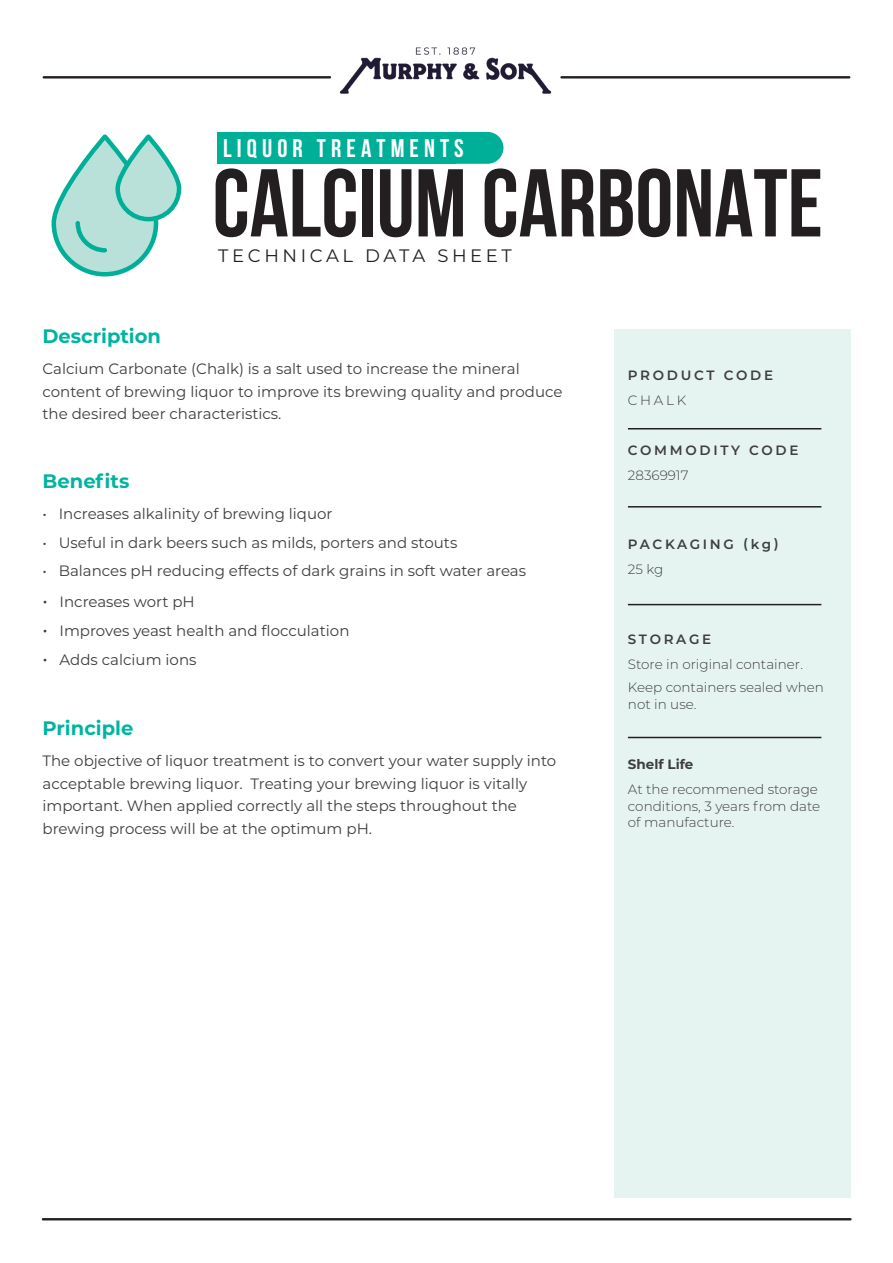
<style>
.page{position:relative;width:893px;height:1263px;background:#fff}
.page>*{position:absolute;margin:0;border:0;box-sizing:border-box;transform-origin:0 0}
.t1{font:700 96px "Bebas Neue";color:#231f20}
.t2{font:700 25.5px "Bebas Neue";letter-spacing:.2em;color:#fff}
.t3{font:700 19.5px "Montserrat";color:#00b5a0}
.t4{font:18px "Montserrat";letter-spacing:.2em;color:#231f20}
.t5{font:15px/22.5px "Montserrat";color:#3e3e3f}
.t6{font:300 13.5px/16.5px "Montserrat";color:#3e3e3f}
.t7{font:600 13.5px "Montserrat";letter-spacing:.2em;color:#3e3e3f}
.t8{font:700 13.5px "Montserrat";color:#3e3e3f}
.s1{font-size:18px}
</style>
<div class="page">
<svg style="left:51px;top:137px;width:110px;height:140px"></svg>
<svg style="left:118px;top:137px;width:61px;height:82px;background:#a7ddd4"></svg>
<div style="left:115px;top:134px;width:66px;height:87px;border:5px solid #00af98;border-radius:31px"></div>
<div style="left:614px;top:330px;width:236px;height:868px;background:#e6f4f1"></div>
<div style="left:297px;top:132px;width:206px;height:32px;background:#00af98;border-radius:16px"></div>
<div style="left:217px;top:132px;width:238px;height:32px;background:#00af98"></div>
<hr style="left:628px;top:428px;width:193px;height:1px;background:#231f20">
<hr style="left:628px;top:604px;width:193px;height:1px;background:#231f20">
<hr style="left:561px;top:76px;width:288px;height:3px;background:#231f20">
<hr style="left:44px;top:76px;width:286px;height:3px;background:#231f20">
<img style="left:289px;top:47px;width:314px;height:47px">
<hr style="left:628px;top:506px;width:193px;height:1px;background:#231f20">
<hr style="left:43px;top:1218px;width:807px;height:2px;background:#231f20">
<hr style="left:628px;top:737px;width:193px;height:1px;background:#231f20">
<p class="t2" style="left:223px;top:134px;width:242px">LIQUOR TREATMENTS</p>
<p class="t1" style="left:213px;top:151px;width:612px">CALCIUM CARBONATE</p>
<p class="t4" style="left:218px;top:243px;width:295px">TECHNICAL DATA SHEET</p>
<p class="t3" style="left:43px;top:322px;width:120px">Description</p>
<p class="t5" style="left:43px;top:357px;width:521px">Calcium Carbonate (Chalk) is a salt used to increase the mineral content of brewing liquor to improve its brewing quality and produce the desired beer characteristics.</p>
<p class="t3" style="left:43px;top:467px;width:88px">Benefits</p>
<p class="t5" style="left:43px;top:502px;width:292px">• Increases alkalinity of brewing liquor</p>
<p class="t5" style="left:43px;top:530px;width:416px">• Useful in dark beers such as milds, porters and stouts</p>
<p class="t5" style="left:43px;top:559px;width:485px">• Balances pH reducing effects of dark grains in soft water areas</p>
<p class="t5" style="left:43px;top:590px;width:154px"><span class="s1">•</span> Increases wort pH</p>
<p class="t5" style="left:43px;top:619px;width:308px"><span class="s1">•</span> Improves yeast health and flocculation</p>
<p class="t5" style="left:43px;top:648px;width:155px"><span class="s1">•</span> Adds calcium ions</p>
<p class="t3" style="left:43px;top:714px;width:92px">Principle</p>
<p class="t5" style="left:43px;top:749px;width:515px">The objective of liquor treatment is to convert your water supply into acceptable brewing liquor. Treating your brewing liquor is vitally important. When applied correctly all the steps throughout the brewing process will be at the optimum pH.</p>
<p class="t7" style="left:628px;top:365px;width:147px">PRODUCT CODE</p>
<p class="t6" style="left:628px;top:391px;width:60px">CHALK</p>
<p class="t7" style="left:628px;top:440px;width:172px">COMMODITY CODE</p>
<p class="t6" style="left:628px;top:466px;width:62px">28369917</p>
<p class="t7" style="left:628px;top:534px;width:152px">PACKAGING (kg)</p>
<p class="t6" style="left:628px;top:560px;width:37px">25 kg</p>
<p class="t7" style="left:628px;top:630px;width:85px">STORAGE</p>
<p class="t6" style="left:628px;top:656px;width:177px">Store in original container.</p>
<p class="t6" style="left:628px;top:679px;width:198px">Keep containers sealed when</p>
<p class="t6" style="left:628px;top:695px;width:70px">not in use.</p>
<p class="t8" style="left:628px;top:755px;width:67px">Shelf Life</p>
<p class="t6" style="left:628px;top:781px;width:194px">At the recommened storage conditions, 3 years from date</p>
<p class="t6" style="left:628px;top:814px;width:108px">of manufacture.</p>
</div>
